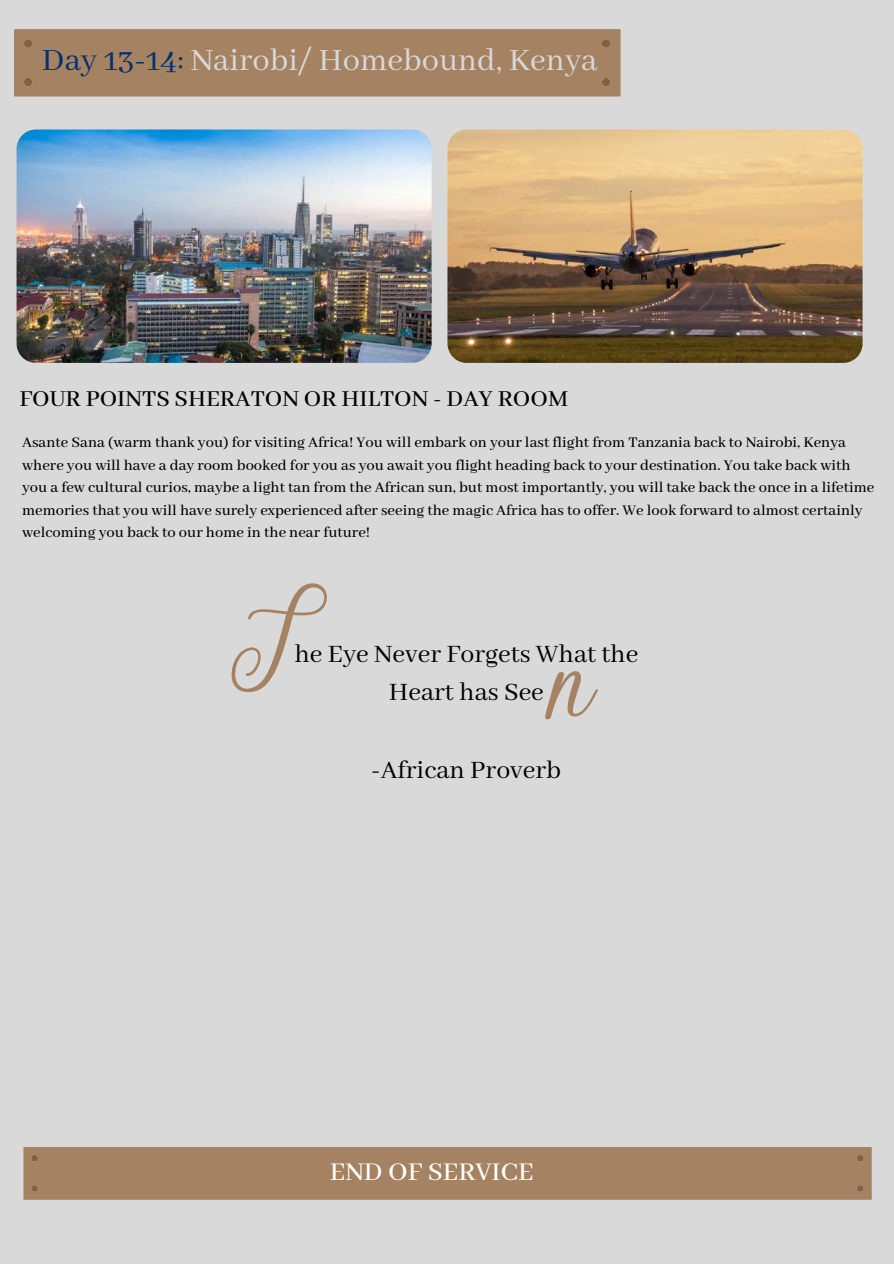
<style>
.page{position:relative;width:894px;height:1264px;background:#fff}
.page>*{position:absolute;margin:0;border:0;box-sizing:border-box;transform-origin:0 0}
.t1{font:34.5px "Abhaya Libre";color:#d9d9d9}
.t2{font:500 28.5px "Abhaya Libre";color:#fff}
.t3{font:27.9px/38.7px "Abhaya Libre";color:#000;text-align:center}
.t4{font:500 25.5px "Abhaya Libre";color:#000}
.t5{font:500 16.5px/22.5px "Abhaya Libre";color:#000}
.s1{color:#023170}
</style>
<div class="page">
<div style="left:0;top:0;width:893px;height:1263px;background:#d9d9d9"></div>
<div style="left:14px;top:29px;width:606px;height:67px;background:#a48262"></div>
<div style="left:24px;top:39px;width:8px;height:9px;background:#816143;border-radius:50%"></div>
<svg style="left:601px;top:39px;width:9px;height:9px"></svg>
<div style="left:601px;top:78px;width:9px;height:8px;background:#816143;border-radius:50%"></div>
<div style="left:24px;top:78px;width:8px;height:8px;background:#816143;border-radius:50%"></div>
<img style="left:17px;top:129px;width:414px;height:234px;border-radius:19px">
<img style="left:447px;top:129px;width:415px;height:234px;border-radius:19px">
<div style="left:23px;top:1147px;width:848px;height:52px;background:#a48262"></div>
<div style="left:31px;top:1154px;width:7px;height:7px;background:#816143;border-radius:50%"></div>
<svg style="left:856px;top:1154px;width:7px;height:7px"></svg>
<svg style="left:856px;top:1185px;width:7px;height:6px"></svg>
<div style="left:31px;top:1185px;width:7px;height:6px;background:#816143;border-radius:50%"></div>
<h1 class="t1" style="left:42px;top:41px;width:557px"><span class="s1">Day 13-14:</span> Nairobi/ Homebound, Kenya</h1>
<h3 class="t4" style="left:19px;top:385px;width:550px">FOUR POINTS SHERATON OR HILTON - DAY ROOM</h3>
<p class="t5" style="left:22px;top:432px;width:853px">Asante Sana (warm thank you) for visiting Africa! You will embark on your last flight from Tanzania back to Nairobi, Kenya where you will have a day room booked for you as you await you flight heading back to your destination. You take back with you a few cultural curios, maybe a light tan from the African sun, but most importantly, you will take back the once in a lifetime memories that you will have surely experienced after seeing the magic Africa has to offer. We look forward to almost certainly welcoming you back to our home in the near future!</p>
<h3 class="t3" style="left:294px;top:635px;width:345px">he Eye Never Forgets What the<br>Heart has See</h3>
<h3 class="t3" style="left:371px;top:751px;width:191px">-African Proverb</h3>
<h2 class="t2" style="left:329px;top:1155px;width:205px">END OF SERVICE</h2>
</div>
